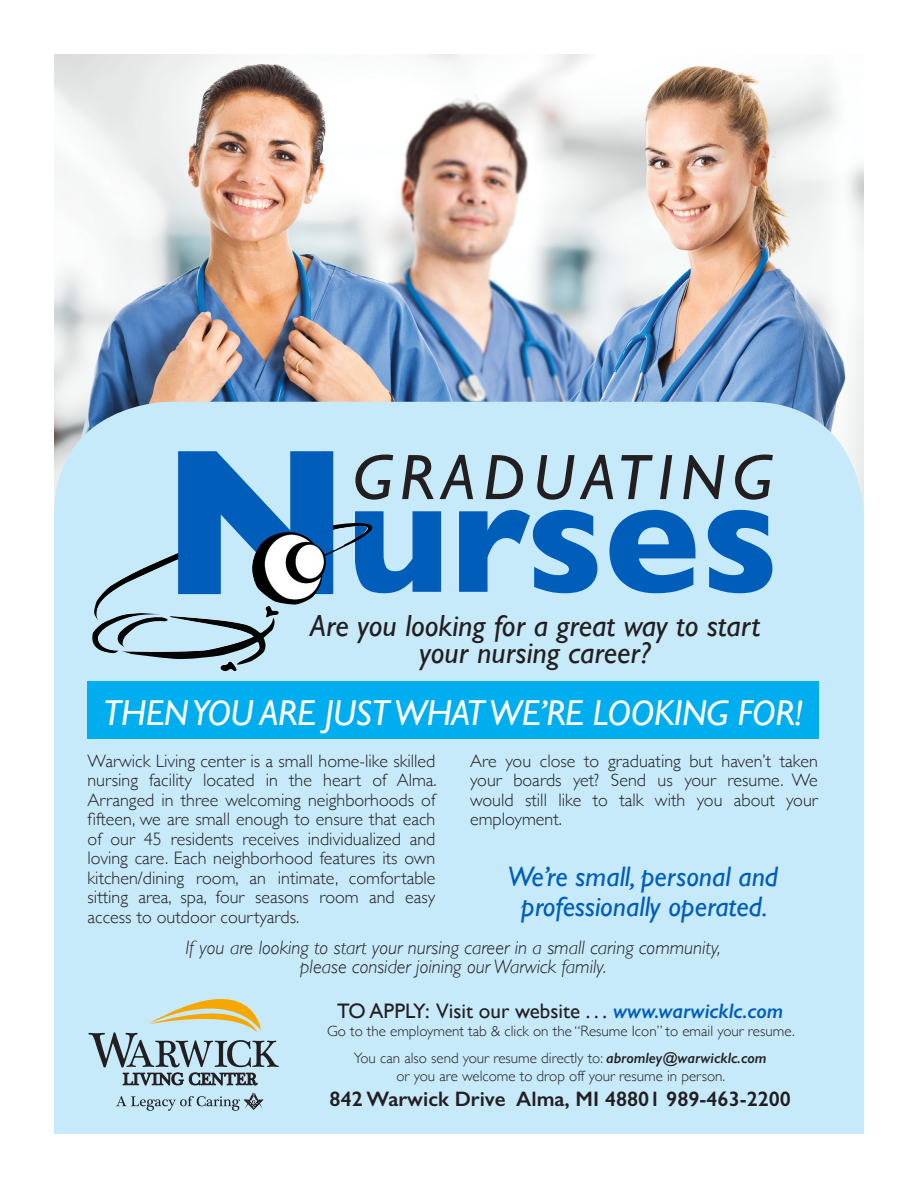
<style>
.page{position:relative;width:918px;height:1188px;background:#fff}
.page>*{position:absolute;margin:0;border:0;box-sizing:border-box;transform-origin:0 0}
.t1{font:700 162px "Gill Sans";color:#005db9}
.t2{font:italic 64.5px "Gill Sans";letter-spacing:.12em;color:#231f20}
.t3{font:italic 36px "Gill Sans";letter-spacing:-.01em;color:#fff}
.t4{font:italic 30.6px/27.5px "Gill Sans";color:#231f20;text-align:center}
.t5{font:italic 28.2px/30.5px "Gill Sans";color:#005db9;text-align:center}
.t6{font:21px "Gill Sans";color:#231f20}
.t7{font:600 21px "Gill Sans";color:#231f20}
.t8{font:italic 300 19.5px/19.5px "Gill Sans";color:#231f20;text-align:center}
.t9{font:300 18px/19.5px "Gill Sans";color:#231f20;text-align:justify}
.t10{font:300 15px/27px "Gill Sans";color:#231f20;text-align:center}
.s1{font-size:211.05px}
.s2{font-weight:600;font-style:italic;color:#005db9}
.s3{font-weight:600;font-style:italic}
</style>
<div class="page">
<img style="left:54px;top:54px;width:810px;height:348px">
<div style="left:54px;top:402px;width:810px;height:732px;background:#c7eafb"></div>
<img style="left:92px;top:548px;width:187px;height:123px">
<img style="left:251px;top:523px;width:122px;height:82px">
<div style="left:88px;top:681px;width:731px;height:58px;background:#00aeef"></div>
<svg style="left:89px;top:999px;width:190px;height:87px;background:#afc4c4"></svg>
<svg style="left:116px;top:1093px;width:147px;height:18px;background:#abc7d5"></svg>
<h1 class="t1" style="left:160px;top:409px;width:620px"><span class="s1">N</span>urses</h1>
<h3 class="t4" style="left:310px;top:612px;width:451px">Are you looking for a great way to start your nursing career?</h3>
<h3 class="t3" style="left:103px;top:692px;width:702px">THEN YOU ARE JUST WHAT WE’RE LOOKING FOR!</h3>
<p class="t9" style="left:88px;top:750px;width:351px">Warwick Living center is a small home-like skilled nursing facility located in the heart of Alma.<br>Arranged in three welcoming neighborhoods of fifteen, we are small enough to ensure that each of our 45 residents receives individualized and loving care. Each neighborhood features its own kitchen/dining room, an intimate, comfortable sitting area, spa, four seasons room and easy access to outdoor courtyards.</p>
<p class="t9" style="left:470px;top:750px;width:349px">Are you close to graduating but haven’t taken your boards yet? Send us your resume. We would still like to talk with you about your employment.</p>
<p class="t8" style="left:185px;top:938px;width:537px">If you are looking to start your nursing career in a small caring community, please consider joining our Warwick family.</p>
<p class="t6" style="left:337px;top:998px;width:447px">TO APPLY: Visit our website . . . <span class="s2">www.warwicklc.com</span></p>
<p class="t10" style="left:327px;top:1016px;width:469px">Go to the employment tab &amp; click on the “Resume Icon” to email your resume.<br>You can also send your resume directly to: <span class="s3">abromley@warwicklc.com</span></p>
<p class="t10" style="left:396px;top:1061px;width:330px">or you are welcome to drop off your resume in person.</p>
<p class="t7" style="left:330px;top:1086px;width:463px">842 Warwick Drive Alma, MI 48801 989-463-2200</p>
<h2 class="t2" style="left:353px;top:440px;width:420px">GRADUATING</h2>
<h3 class="t5" style="left:508px;top:861px;width:272px">We’re small, personal and professionally operated.</h3>
</div>
